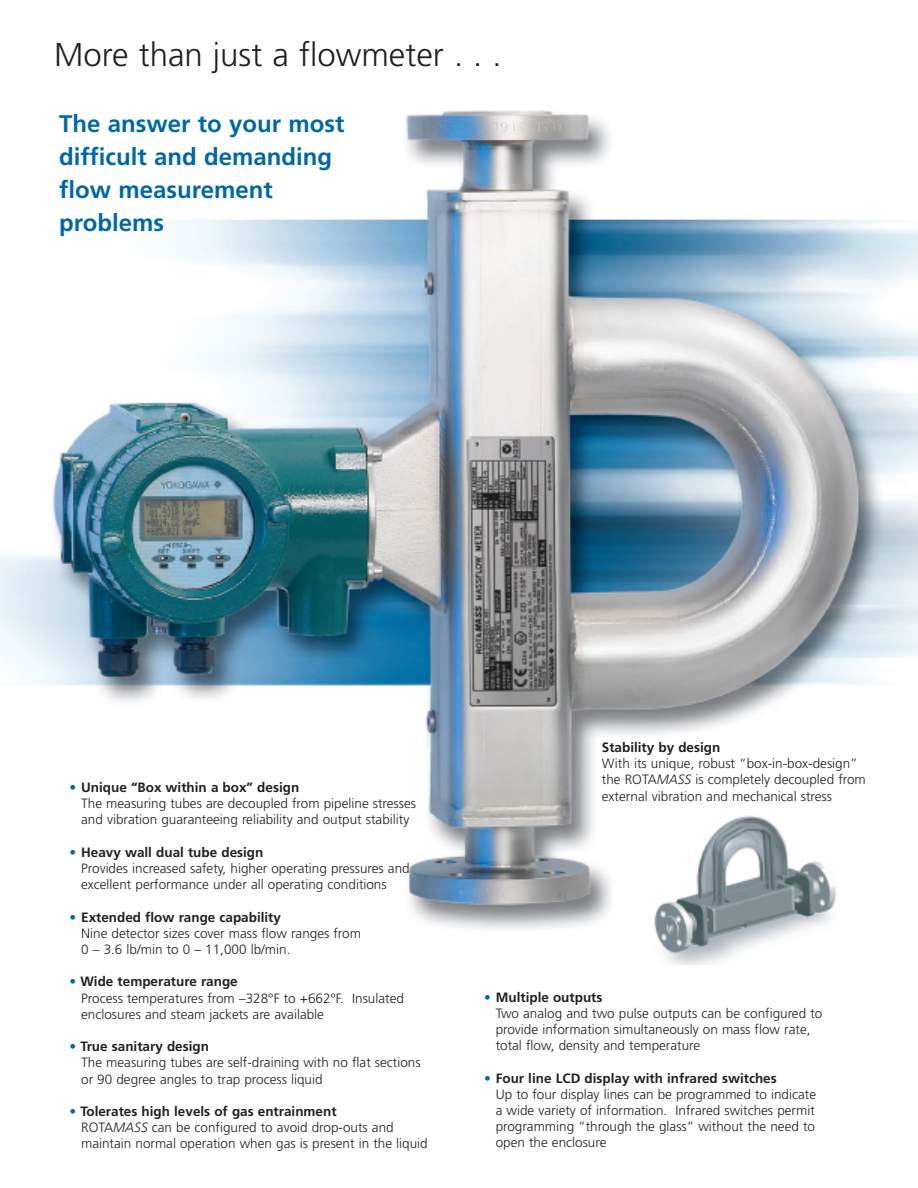
<style>
.page{position:relative;width:918px;height:1188px;background:#fff}
.page>*{position:absolute;margin:0;border:0;box-sizing:border-box;transform-origin:0 0}
.t1{font:300 33px "Frutiger";color:#231f20}
.t2{font:700 24px/33px "Frutiger";color:#0068a9}
.t3{font:300 13.5px/16.2px "Frutiger";color:#231f20}
.t4{font:700 13.5px "Frutiger";color:#231f20}
.s1{font-weight:700;color:#0068a9}
.s2{font-weight:700}
.s3{font-style:italic}
</style>
<div class="page">
<img style="left:1px;top:110px;width:917px;height:819px">
<img style="left:0;top:557px;width:1px;height:87px">
<img style="left:644px;top:809px;width:196px;height:155px">
<h1 class="t1" style="left:54px;top:41px;width:449px">More than just a flowmeter . . .</h1>
<h2 class="t2" style="left:59px;top:109px;width:287px">The answer to your most difficult and demanding flow measurement problems</h2>
<p class="t3" style="left:81px;top:780px;width:336px;text-indent:-12px"><span class="s1">•</span> <span class="s2">Unique “Box within a box” design<br></span>The measuring tubes are decoupled from pipeline stresses and vibration guaranteeing reliability and output stability</p>
<p class="t3" style="left:81px;top:845px;width:330px;text-indent:-12px"><span class="s1">•</span> <span class="s2">Heavy wall dual tube design<br></span>Provides increased safety, higher operating pressures and excellent performance under all operating conditions</p>
<p class="t3" style="left:81px;top:910px;width:281px;text-indent:-12px"><span class="s1">•</span> <span class="s2">Extended flow range capability<br></span>Nine detector sizes cover mass flow ranges from<br>0 – 3.6 lb/min to 0 – 11,000 lb/min.</p>
<p class="t3" style="left:81px;top:975px;width:324px;text-indent:-12px"><span class="s1">•</span> <span class="s2">Wide temperature range<br></span>Process temperatures from –328°F to +662°F. Insulated enclosures and steam jackets are available</p>
<p class="t3" style="left:81px;top:1040px;width:341px;text-indent:-12px"><span class="s1">•</span> <span class="s2">True sanitary design<br></span>The measuring tubes are self-draining with no flat sections or 90 degree angles to trap process liquid</p>
<p class="t3" style="left:81px;top:1104px;width:348px;text-indent:-12px"><span class="s1">•</span> <span class="s2">Tolerates high levels of gas entrainment<br></span>ROTA<span class="s3">MASS</span> can be configured to avoid drop-outs and maintain normal operation when gas is present in the liquid</p>
<p class="t4" style="left:602px;top:742px;width:120px">Stability by design</p>
<p class="t3" style="left:602px;top:756px;width:265px">With its unique, robust “box-in-box-design” the ROTA<span class="s3">MASS</span> is completely decoupled from external vibration and mechanical stress</p>
<p class="t3" style="left:496px;top:990px;width:328px;text-indent:-12px"><span class="s1">•</span> <span class="s2">Multiple outputs<br></span>Two analog and two pulse outputs can be configured to provide information simultaneously on mass flow rate, total flow, density and temperature</p>
<p class="t3" style="left:496px;top:1071px;width:322px;text-indent:-12px"><span class="s1">•</span> <span class="s2">Four line LCD display with infrared switches<br></span>Up to four display lines can be programmed to indicate a wide variety of information. Infrared switches permit programming “through the glass” without the need to open the enclosure</p>
</div>
